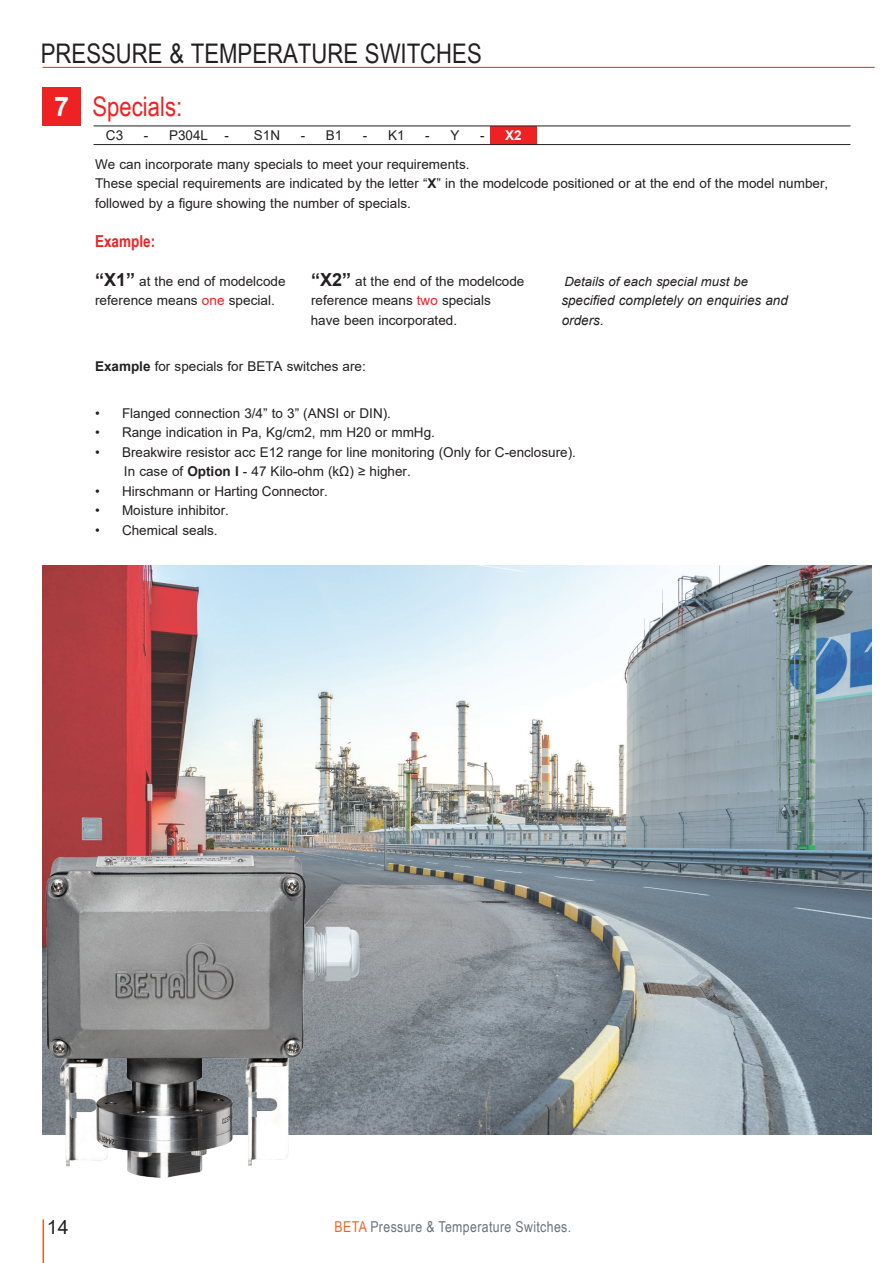
<style>
.page{position:relative;width:893px;height:1263px;background:#fff}
.page>*{position:absolute;margin:0;border:0;box-sizing:border-box;transform-origin:0 0}
.t1{font:27px "Arial Narrow";color:#231f20}
.t2{font:27px "Arial Narrow";color:#ee2123}
.t3{font:700 27px "Arial";color:#fff}
.t4{font:19.5px "Arial";color:#231f20}
.t5{font:700 16.5px "Arial Narrow";color:#ee2123}
.t6{font:15px "Arial Narrow";letter-spacing:.025em;color:#6a747b}
.t7{font:13.5px/19.5px "Arial";color:#231f20}
.t8{font:italic 13.5px "Arial";color:#231f20}
.t9{font:700 13.5px "Arial";color:#fff}
.t10{font:italic 12.75px "Arial";color:#231f20}
.s1{font-weight:400;color:#231f20}
.s2{font-weight:700}
.s3{font-weight:700;font-size:18px}
.s4{color:#ee2123}
.s5{color:#f2642f}
</style>
<div class="page">
<div style="left:490px;top:126px;width:47px;height:19px;background:#ee2123"></div>
<hr style="left:94px;top:144px;width:756px;height:1px;background:#231f20">
<hr style="left:94px;top:126px;width:756px;height:1px;background:#231f20">
<div style="left:43px;top:87px;width:38px;height:38px;background:#ee2123"></div>
<hr style="left:43px;top:67px;width:832px;height:1px;background:#ee2123">
<img style="left:43px;top:565px;width:829px;height:569px">
<hr style="left:43px;top:1219px;width:1px;height:44px;background:#ea5d25">
<img style="left:42px;top:848px;width:323px;height:330px">
<h1 class="t1" style="left:41px;top:34px;width:442px">PRESSURE &amp; TEMPERATURE SWITCHES</h1>
<h1 class="t3" style="left:54px;top:88px;width:17px">7</h1>
<h1 class="t2" style="left:92px;top:87px;width:91px">Specials:</h1>
<p class="t7" style="left:106px;top:126px;width:19px">C3</p>
<p class="t7" style="left:144px;top:126px;width:87px">- P304L -</p>
<p class="t7" style="left:254px;top:126px;width:28px">S1N</p>
<p class="t7" style="left:301px;top:126px;width:43px">- B1</p>
<p class="t7" style="left:363px;top:126px;width:43px">- K1</p>
<p class="t7" style="left:425px;top:126px;width:36px">- Y</p>
<p class="t9" style="left:480px;top:126px;width:43px"><span class="s1">-</span> X2</p>
<p class="t7" style="left:95px;top:154px;width:735px">We can incorporate many specials to meet your requirements.<br>These special requirements are indicated by the letter “<span class="s2">X</span>” in the modelcode positioned or at the end of the model number, followed by a figure showing the number of specials.</p>
<p class="t5" style="left:95px;top:229px;width:62px">Example:</p>
<p class="t7" style="left:95px;top:271px;width:192px"><span class="s3">“X1”</span> at the end of modelcode</p>
<p class="t7" style="left:311px;top:271px;width:215px"><span class="s3">“X2”</span> at the end of the modelcode</p>
<p class="t10" style="left:564px;top:273px;width:185px">Details of each special must be</p>
<p class="t7" style="left:95px;top:291px;width:181px">reference means <span class="s4">one</span> special.</p>
<p class="t7" style="left:311px;top:291px;width:181px">reference means <span class="s4">two</span> specials</p>
<p class="t8" style="left:561px;top:292px;width:228px">specified completely on enquiries and</p>
<p class="t7" style="left:311px;top:310px;width:148px">have been incorporated.</p>
<p class="t8" style="left:562px;top:311px;width:44px">orders.</p>
<p class="t7" style="left:95px;top:357px;width:272px"><span class="s2">Example</span> for specials for BETA switches are:</p>
<p class="t7" style="left:95px;top:403px;width:297px">• Flanged connection 3/4” to 3” (ANSI or DIN).</p>
<p class="t7" style="left:95px;top:423px;width:341px">• Range indication in Pa, Kg/cm2, mm H20 or mmHg.</p>
<p class="t7" style="left:124px;top:442px;width:453px;text-indent:-29px">• Breakwire resistor acc E12 range for line monitoring (Only for C-enclosure).<br>In case of <span class="s2">Option I</span> - 47 Kilo-ohm (kΩ) ≥ higher.</p>
<p class="t7" style="left:95px;top:481px;width:234px">• Hirschmann or Harting Connector.</p>
<p class="t7" style="left:95px;top:501px;width:135px">• Moisture inhibitor.</p>
<p class="t7" style="left:95px;top:520px;width:124px">• Chemical seals.</p>
<h2 class="t4" style="left:47px;top:1213px;width:23px">14</h2>
<p class="t6" style="left:335px;top:1216px;width:238px"><span class="s5">BETA</span> Pressure &amp; Temperature Switches.</p>
</div>
